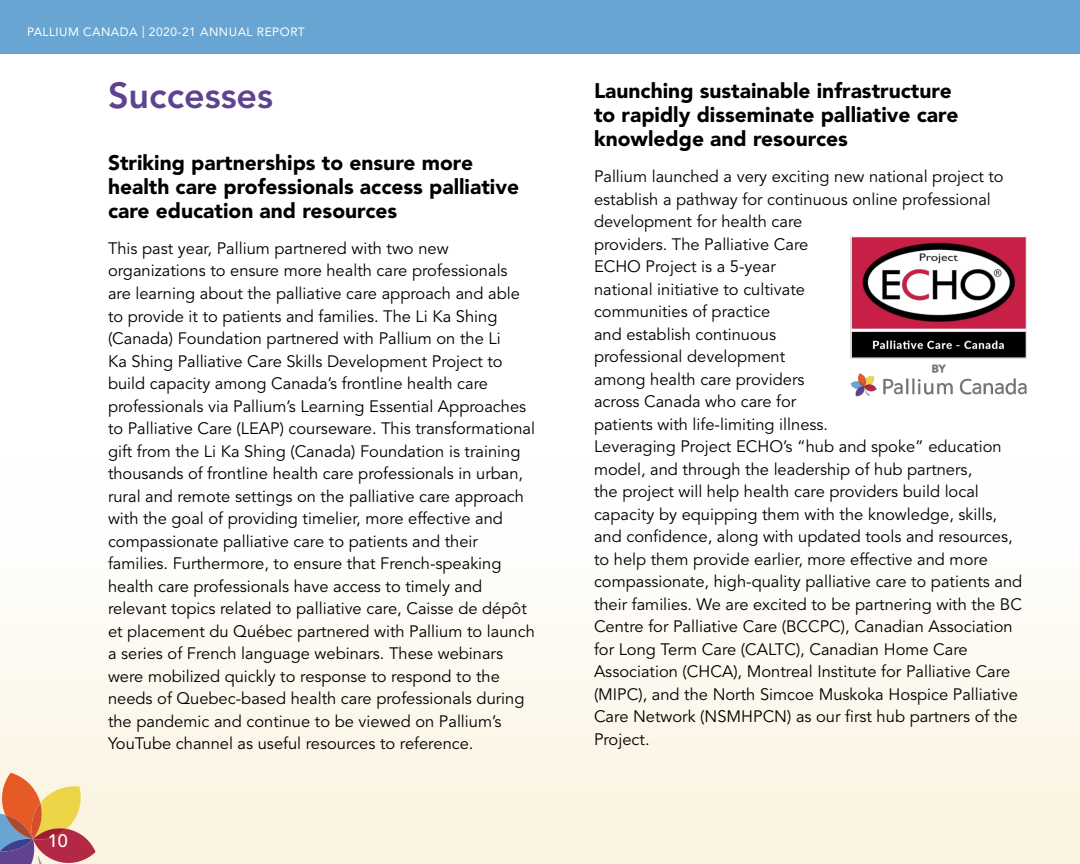
<style>
.page{position:relative;width:1080px;height:864px;background:#fff}
.page>*{position:absolute;margin:0;border:0;box-sizing:border-box;transform-origin:0 0}
.t1{font:800 36px "Avenir LT Std";color:#5f4290}
.t2{font:900 21px/24px "Avenir LT Std";color:#000}
.t3{font:500 18px "Avenir LT Std";color:#fff}
.t4{font:16.5px/22.5px "Avenir LT Std";color:#000}
.t5{font:12px "Avenir LT Std";letter-spacing:.04em;color:#fff}
</style>
<div class="page">
<div style="left:0;top:0;width:1080px;height:54px;background:#69a5d2"></div>
<div style="left:0;top:461px;width:1080px;height:403px;background:linear-gradient(to bottom,#fff,#fbf3de)"></div>
<svg style="left:0;top:773px;width:96px;height:91px;background:#cf977f"></svg>
<img style="left:850px;top:236px;width:177px;height:161px">
<p class="t5" style="left:27px;top:25px;width:279px">PALLIUM CANADA | 2020-21 ANNUAL REPORT</p>
<h1 class="t1" style="left:108px;top:74px;width:167px">Successes</h1>
<p class="t3" style="left:48px;top:831px;width:22px">10</p>
<p class="t2" style="left:108px;top:151px;width:413px">Striking partnerships to ensure more health care professionals access palliative care education and resources</p>
<p class="t4" style="left:108px;top:238px;width:429px">This past year, Pallium partnered with two new organizations to ensure more health care professionals<br>are learning about the palliative care approach and able to provide it to patients and families. The Li Ka Shing (Canada) Foundation partnered with Pallium on the Li<br>Ka Shing Palliative Care Skills Development Project to build capacity among Canada’s frontline health care professionals via Pallium’s Learning Essential Approaches to Palliative Care (LEAP) courseware. This transformational gift from the Li Ka Shing (Canada) Foundation is training thousands of frontline health care professionals in urban, rural and remote settings on the palliative care approach with the goal of providing timelier, more effective and compassionate palliative care to patients and their families. Furthermore, to ensure that French-speaking health care professionals have access to timely and relevant topics related to palliative care, Caisse de dépôt et placement du Québec partnered with Pallium to launch a series of French language webinars. These webinars were mobilized quickly to response to respond to the needs of Quebec-based health care professionals during the pandemic and continue to be viewed on Pallium’s YouTube channel as useful resources to reference.</p>
<p class="t2" style="left:594px;top:79px;width:366px">Launching sustainable infrastructure to rapidly disseminate palliative care knowledge and resources</p>
<p class="t4" style="left:594px;top:166px;width:430px">Pallium launched a very exciting new national project to establish a pathway for continuous online professional development for health care<br>providers. The Palliative Care<br>ECHO Project is a 5-year<br>national initiative to cultivate<br>communities of practice<br>and establish continuous<br>professional development<br>among health care providers<br>across Canada who care for<br>patients with life-limiting illness.<br>Leveraging Project ECHO’s “hub and spoke” education model, and through the leadership of hub partners,<br>the project will help health care providers build local capacity by equipping them with the knowledge, skills, and confidence, along with updated tools and resources, to help them provide earlier, more effective and more compassionate, high-quality palliative care to patients and their families. We are excited to be partnering with the BC Centre for Palliative Care (BCCPC), Canadian Association for Long Term Care (CALTC), Canadian Home Care Association (CHCA), Montreal Institute for Palliative Care (MIPC), and the North Simcoe Muskoka Hospice Palliative Care Network (NSMHPCN) as our first hub partners of the Project.</p>
</div>
